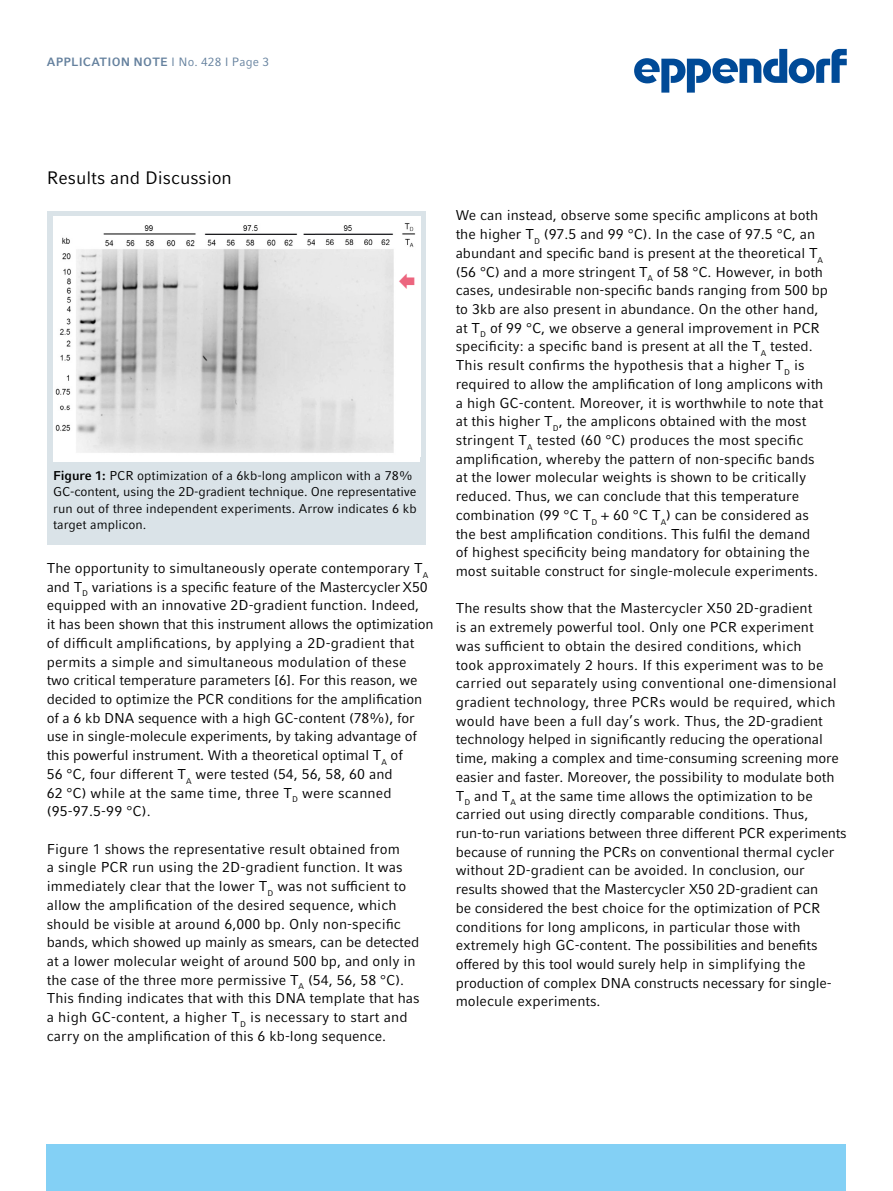
<style>
.page{position:relative;width:893px;height:1191px;background:#fff}
.page>*{position:absolute;margin:0;border:0;box-sizing:border-box;transform-origin:0 0}
.t1{font:18px "Compatil Factfor Eppendorf";color:#000}
.t2{font:14.25px/18.8px "Compatil Factfor Eppendorf";color:#000}
.t3{font:12.75px/16.5px "Compatil Factfor Eppendorf";color:#000}
.t4{font:700 12px "Compatil Factfor Eppendorf";letter-spacing:.015em;color:#65819e}
.s1{font-weight:400}
.s2{font-weight:700}
</style>
<div class="page">
<div style="left:47px;top:1144px;width:799px;height:47px;background:#83d0f5"></div>
<svg style="left:634px;top:49px;width:213px;height:44px"></svg>
<div style="left:47px;top:210px;width:378px;height:334px;background:#dae3e8"></div>
<img style="left:53px;top:216px;width:367px;height:241px">
<svg style="left:399px;top:274px;width:16px;height:15px"></svg>
<p class="t4" style="left:47px;top:55px;width:224px">APPLICATION NOTE <span class="s1">I No. 428 I Page 3</span></p>
<p class="t1" style="left:47px;top:167px;width:187px">Results and Discussion</p>
<p class="t3" style="left:53px;top:467px;width:365px"><span class="s2">Figure 1:</span> PCR optimization of a 6kb-long amplicon with a 78% GC-content, using the 2D-gradient technique. One representative run out of three independent experiments. Arrow indicates 6 kb target amplicon.</p>
<p class="t2" style="left:47px;top:558px;width:388px">The opportunity to simultaneously operate contemporary T<sub>A </sub>and T<sub>D</sub> variations is a specific feature of the Mastercycler X50 equipped with an innovative 2D-gradient function. Indeed,<br>it has been shown that this instrument allows the optimization of difficult amplifications, by applying a 2D-gradient that permits a simple and simultaneous modulation of these<br>two critical temperature parameters [6]. For this reason, we decided to optimize the PCR conditions for the amplification of a 6 kb DNA sequence with a high GC-content (78%), for use in single-molecule experiments, by taking advantage of this powerful instrument. With a theoretical optimal T<sub>A</sub> of<br>56 °C, four different T<sub>A</sub> were tested (54, 56, 58, 60 and<br>62 °C) while at the same time, three T<sub>D</sub> were scanned (95-97.5-99 °C).</p>
<p class="t2" style="left:47px;top:839px;width:374px">Figure 1 shows the representative result obtained from<br>a single PCR run using the 2D-gradient function. It was immediately clear that the lower T<sub>D</sub> was not sufficient to allow the amplification of the desired sequence, which should be visible at around 6,000 bp. Only non-specific bands, which showed up mainly as smears, can be detected at a lower molecular weight of around 500 bp, and only in the case of the three more permissive T<sub>A</sub> (54, 56, 58 °C).<br>This finding indicates that with this DNA template that has a high GC-content, a higher T<sub>D</sub> is necessary to start and carry on the amplification of this 6 kb-long sequence.</p>
<p class="t2" style="left:456px;top:206px;width:374px">We can instead, observe some specific amplicons at both the higher T<sub>D</sub> (97.5 and 99 °C). In the case of 97.5 °C, an abundant and specific band is present at the theoretical T<sub>A </sub>(56 °C) and a more stringent T<sub>A</sub> of 58 °C. However, in both cases, undesirable non-specific bands ranging from 500 bp to 3kb are also present in abundance. On the other hand, at T<sub>D</sub> of 99 °C, we observe a general improvement in PCR specificity: a specific band is present at all the T<sub>A</sub> tested.<br>This result confirms the hypothesis that a higher T<sub>D</sub> is required to allow the amplification of long amplicons with a high GC-content. Moreover, it is worthwhile to note that at this higher T<sub>D</sub>, the amplicons obtained with the most stringent T<sub>A</sub> tested (60 °C) produces the most specific amplification, whereby the pattern of non-specific bands at the lower molecular weights is shown to be critically reduced. Thus, we can conclude that this temperature combination (99 °C T<sub>D</sub> + 60 °C T<sub>A</sub>) can be considered as the best amplification conditions. This fulfil the demand<br>of highest specificity being mandatory for obtaining the most suitable construct for single-molecule experiments.</p>
<p class="t2" style="left:456px;top:599px;width:392px">The results show that the Mastercycler X50 2D-gradient<br>is an extremely powerful tool. Only one PCR experiment<br>was sufficient to obtain the desired conditions, which<br>took approximately 2 hours. If this experiment was to be carried out separately using conventional one-dimensional gradient technology, three PCRs would be required, which would have been a full day’s work. Thus, the 2D-gradient technology helped in significantly reducing the operational time, making a complex and time-consuming screening more easier and faster. Moreover, the possibility to modulate both T<sub>D</sub> and T<sub>A</sub> at the same time allows the optimization to be carried out using directly comparable conditions. Thus, run-to-run variations between three different PCR experiments because of running the PCRs on conventional thermal cycler without 2D-gradient can be avoided. In conclusion, our results showed that the Mastercycler X50 2D-gradient can<br>be considered the best choice for the optimization of PCR conditions for long amplicons, in particular those with extremely high GC-content. The possibilities and benefits offered by this tool would surely help in simplifying the production of complex DNA constructs necessary for single&shy;molecule experiments.</p>
</div>
